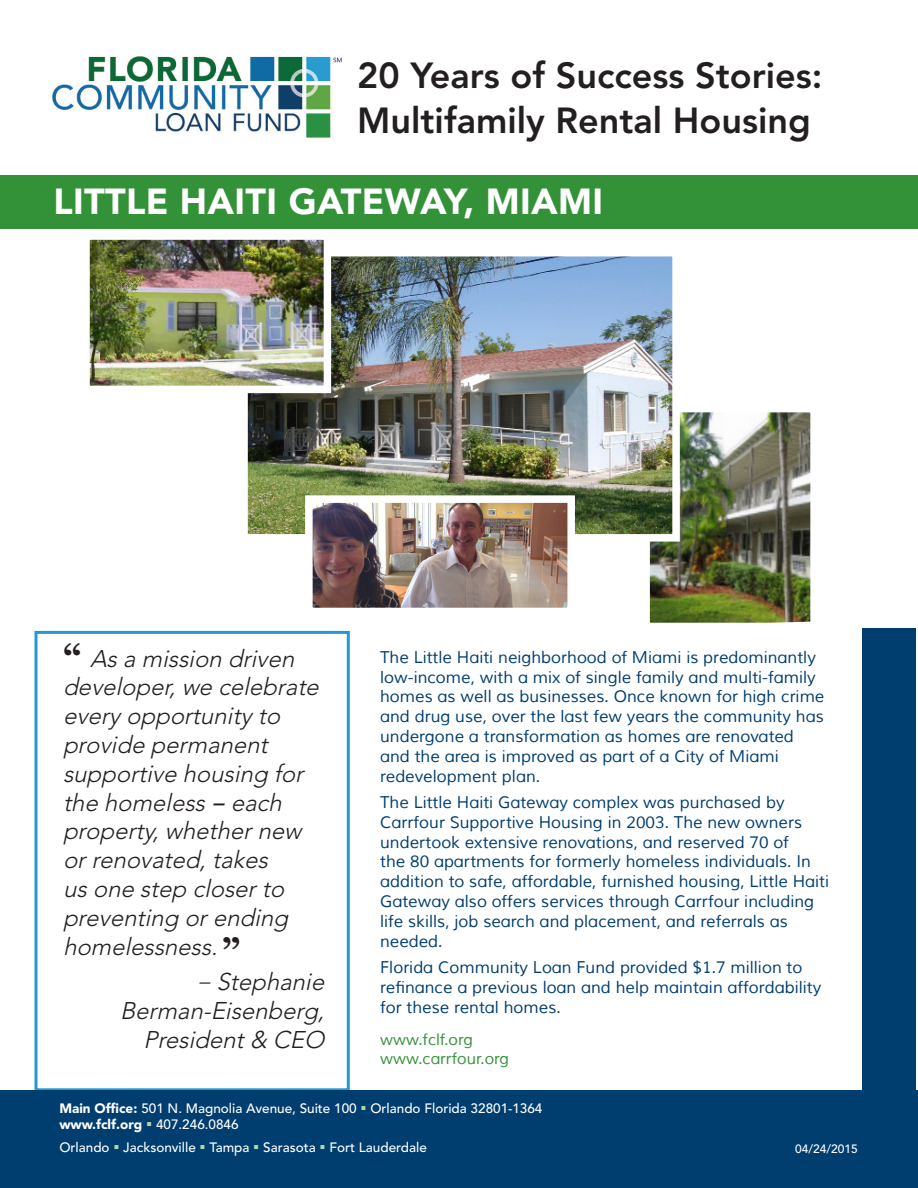
<style>
.page{position:relative;width:918px;height:1188px;background:#fff}
.page>*{position:absolute;margin:0;border:0;box-sizing:border-box;transform-origin:0 0}
.t1{font:800 36px "Avenir LT Std";color:#231f20}
.t2{font:900 36px "Avenir LT Std";letter-spacing:.01em;color:#fff}
.t3{font:700 36px "Georgia";color:#231f20}
.t4{font:italic 300 24px/28.8px "Avenir LT Std";color:#231f20}
.t5{font:16.5px/19.8px "Muli";color:#003e6f}
.t6{font:15.75px "Muli";color:#339238}
.t7{font:500 13.5px "Avenir LT Std";color:#fff}
.t8{font:900 13.5px "Avenir LT Std";color:#fff}
.t9{font:500 12px "Avenir LT Std";color:#fff}
.s1{font-family:"Segoe UI";font-weight:600}
.s2{font-family:"Segoe UI"}
.s3{font-weight:900}
.s4{color:#aed8ad}
.s5{font-weight:500}
</style>
<div class="page">
<div style="left:34px;top:631px;width:316px;height:460px;border:3px solid #2398d5"></div>
<div style="left:862px;top:629px;width:54px;height:559px;background:#003e6f"></div>
<img style="left:52px;top:56px;width:290px;height:82px">
<div style="left:0;top:175px;width:918px;height:54px;background:#339238"></div>
<img style="left:651px;top:414px;width:158px;height:207px">
<div style="left:642px;top:405px;width:176px;height:225px;border:8px solid #fff"></div>
<div style="left:0;top:1091px;width:918px;height:97px;background:#003e6f"></div>
<img style="left:249px;top:258px;width:422px;height:275px">
<div style="left:240px;top:249px;width:440px;height:293px;border:8px solid #fff"></div>
<img style="left:314px;top:504px;width:252px;height:102px">
<div style="left:305px;top:495px;width:270px;height:120px;border:8px solid #fff"></div>
<img style="left:91px;top:241px;width:231px;height:143px">
<div style="left:82px;top:232px;width:249px;height:161px;border:8px solid #fff"></div>
<p class="t1" style="left:357px;top:55px;width:467px">20 Years of Success Stories:</p>
<p class="t1" style="left:357px;top:100px;width:455px">Multifamily Rental Housing</p>
<p class="t2" style="left:53px;top:180px;width:551px">LITTLE HAITI GATEWAY, MIAMI</p>
<p class="t3" style="left:63px;top:634px;width:20px">“</p>
<p class="t4" style="left:63px;top:644px;width:263px;text-indent:27px">Asa mission driven developer,we celebrate everyopportunityto provide permanent supportive housing for the homeless<span class="s1">‒</span> each property,whethernew orrenovated,takes usone step closerto preventing orending homelessness.</p>
<p class="t4" style="left:197px;top:968px;width:134px"><span class="s2">‒</span> Stephanie</p>
<p class="t4" style="left:120px;top:996px;width:212px">Berman-Eisenberg,</p>
<p class="t4" style="left:144px;top:1025px;width:188px">President&amp; CEO</p>
<p class="t5" style="left:380px;top:647px;width:446px">The Little Haiti neighborhood of Miami is predominantly low-income, with a mix of single family and multi-family homes as well as businesses. Once known for high crime and drug use, over the last few years the community has undergone a transformation as homes are renovated and the area is improved as part of a City of Miami redevelopment plan.</p>
<p class="t5" style="left:380px;top:793px;width:451px">The Little Haiti Gateway complex was purchased by Carrfour Supportive Housing in 2003. The new owners undertook extensive renovations, and reserved 70 of<br>the 80 apartments for formerly homeless individuals. In addition to safe, affordable, furnished housing, Little Haiti Gateway also offers services through Carrfour including life skills, job search and placement, and referrals as needed.</p>
<p class="t5" style="left:380px;top:958px;width:443px">Florida Community Loan Fund provided $1.7 million to refinance a previous loan and help maintain affordability for these rental homes.</p>
<p class="t6" style="left:380px;top:1030px;width:94px">www.fclf.org</p>
<p class="t6" style="left:380px;top:1049px;width:131px">www.carrfour.org</p>
<p class="t7" style="left:59px;top:1101px;width:485px"><span class="s3">Main Office:</span> 501 N. Magnolia Avenue, Suite 100 <span class="s4">▪</span> Orlando Florida 32801-1364</p>
<p class="t8" style="left:59px;top:1116px;width:181px">www.fclf.org <span class="s4">▪</span> <span class="s5">407.246.0846</span></p>
<p class="t7" style="left:59px;top:1140px;width:369px">Orlando <span class="s4">▪</span> Jacksonville <span class="s4">▪</span> Tampa <span class="s4">▪</span> Sarasota <span class="s4">▪</span> Fort Lauderdale</p>
<p class="t3" style="left:222px;top:928px;width:20px">”</p>
<p class="t9" style="left:795px;top:1142px;width:64px">04/24/2015</p>
</div>
